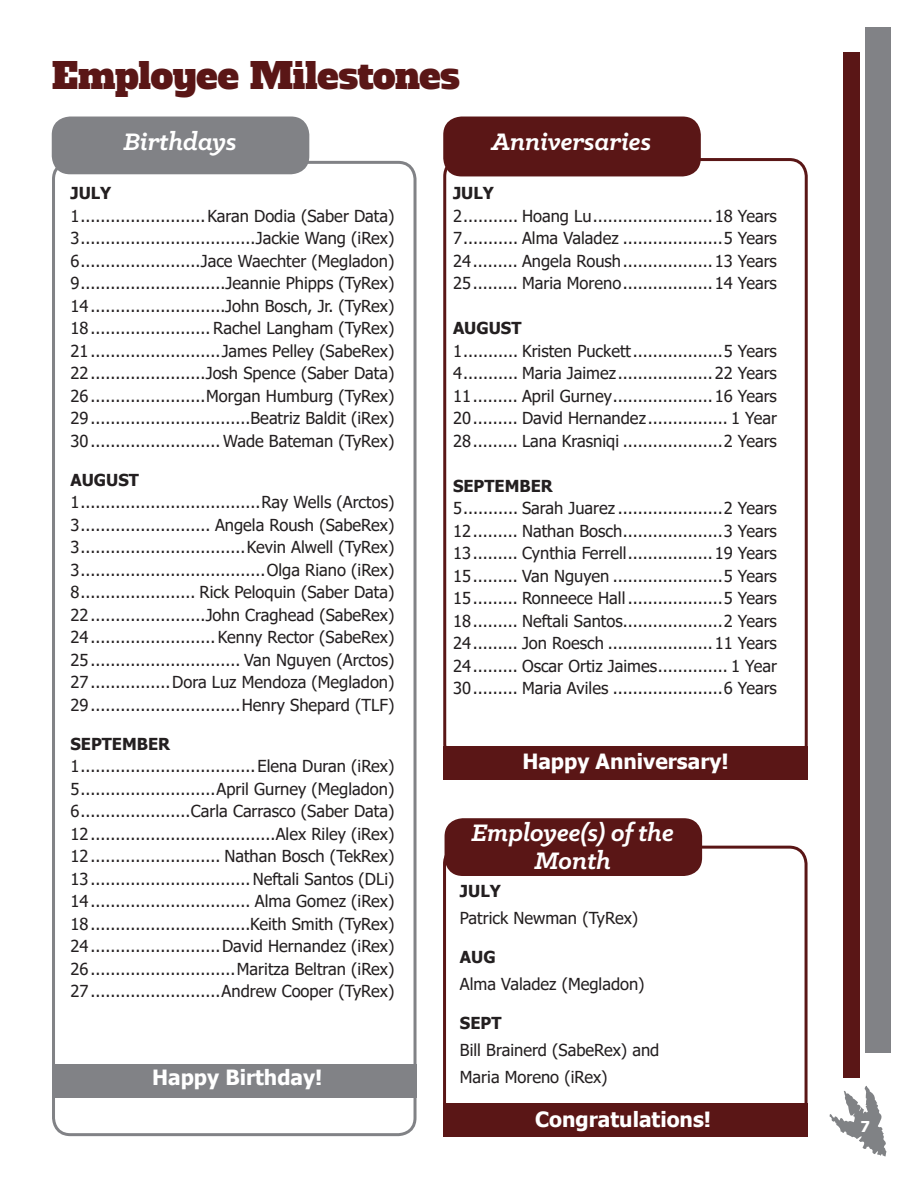
<style>
.page{position:relative;width:918px;height:1188px;background:#fff}
.page>*{position:absolute;margin:0;border:0;box-sizing:border-box;transform-origin:0 0}
.t1{font:36px "Alfa Slab One";color:#5a1616}
.t2{font:italic 700 27px/28.5px "Klinic Slab";color:#fff;text-align:center}
.t3{font:700 21px "Tahoma";color:#fff}
.t4{font:16.5px "Tahoma";color:#231f20}
.t5{font:700 16.5px "Tahoma";color:#231f20}
.t6{font:700 15px "Tahoma";color:#fff}
</style>
<div class="page">
<div style="left:843px;top:52px;width:16px;height:1026px;background:#5a1616"></div>
<div style="left:865px;top:27px;width:26px;height:1026px;background:#818286"></div>
<div style="left:443px;top:846px;width:365px;height:276px;border:3px solid #5a1616;border-radius:17px"></div>
<svg style="left:830px;top:1086px;width:56px;height:70px"></svg>
<div style="left:443px;top:158px;width:365px;height:605px;border:3px solid #5a1616;border-radius:17px"></div>
<div style="left:52px;top:161px;width:365px;height:975px;border:3px solid #818286;border-radius:17px"></div>
<div style="left:52px;top:117px;width:257px;height:57px;background:#818286;border-radius:18px"></div>
<div style="left:443px;top:117px;width:258px;height:59px;background:#5a1616;border-radius:18px"></div>
<div style="left:52px;top:1064px;width:365px;height:34px;background:#818286"></div>
<div style="left:443px;top:746px;width:365px;height:33px;background:#5a1616"></div>
<div style="left:445px;top:818px;width:257px;height:58px;background:#5a1616;border-radius:18px"></div>
<div style="left:443px;top:1103px;width:365px;height:34px;background:#5a1616"></div>
<p class="t1" style="left:52px;top:52px;width:410px">Employee Milestones</p>
<p class="t2" style="left:123px;top:127px;width:115px">Birthdays</p>
<p class="t2" style="left:492px;top:127px;width:161px">Anniversaries</p>
<p class="t5" style="left:70px;top:182px;width:42px">JULY</p>
<p class="t4" style="left:70px;top:205px;width:326px">1.........................Karan Dodia (Saber Data)</p>
<p class="t4" style="left:70px;top:227px;width:325px">3...................................Jackie Wang (iRex)</p>
<p class="t4" style="left:70px;top:250px;width:326px">6........................Jace Waechter (Megladon)</p>
<p class="t4" style="left:70px;top:272px;width:325px">9.............................Jeannie Phipps (TyRex)</p>
<p class="t4" style="left:70px;top:295px;width:325px">14...........................John Bosch, Jr. (TyRex)</p>
<p class="t4" style="left:70px;top:317px;width:325px">18........................ Rachel Langham (TyRex)</p>
<p class="t4" style="left:70px;top:340px;width:325px">21..........................James Pelley (SabeRex)</p>
<p class="t4" style="left:70px;top:362px;width:326px">22.......................Josh Spence (Saber Data)</p>
<p class="t4" style="left:70px;top:385px;width:325px">26.......................Morgan Humburg (TyRex)</p>
<p class="t4" style="left:70px;top:407px;width:325px">29................................Beatriz Baldit (iRex)</p>
<p class="t4" style="left:70px;top:430px;width:325px">30.......................... Wade Bateman (TyRex)</p>
<p class="t5" style="left:70px;top:468px;width:70px">AUGUST</p>
<p class="t4" style="left:70px;top:491px;width:325px">1....................................Ray Wells (Arctos)</p>
<p class="t4" style="left:70px;top:514px;width:325px">3.......................... Angela Roush (SabeRex)</p>
<p class="t4" style="left:70px;top:536px;width:325px">3.................................Kevin Alwell (TyRex)</p>
<p class="t4" style="left:70px;top:559px;width:325px">3.....................................Olga Riano (iRex)</p>
<p class="t4" style="left:70px;top:581px;width:326px">8....................... Rick Peloquin (Saber Data)</p>
<p class="t4" style="left:70px;top:604px;width:325px">22.......................John Craghead (SabeRex)</p>
<p class="t4" style="left:70px;top:626px;width:325px">24......................... Kenny Rector (SabeRex)</p>
<p class="t4" style="left:70px;top:649px;width:325px">25.............................. Van Nguyen (Arctos)</p>
<p class="t4" style="left:70px;top:671px;width:326px">27................Dora Luz Mendoza (Megladon)</p>
<p class="t4" style="left:70px;top:694px;width:326px">29..............................Henry Shepard (TLF)</p>
<p class="t5" style="left:70px;top:732px;width:101px">SEPTEMBER</p>
<p class="t4" style="left:70px;top:755px;width:325px">1...................................Elena Duran (iRex)</p>
<p class="t4" style="left:70px;top:778px;width:326px">5...........................April Gurney (Megladon)</p>
<p class="t4" style="left:70px;top:800px;width:325px">6......................Carla Carrasco (Saber Data)</p>
<p class="t4" style="left:70px;top:823px;width:325px">12.....................................Alex Riley (iRex)</p>
<p class="t4" style="left:70px;top:845px;width:325px">12.......................... Nathan Bosch (TekRex)</p>
<p class="t4" style="left:70px;top:868px;width:326px">13................................Neftali Santos (DLi)</p>
<p class="t4" style="left:70px;top:890px;width:325px">14................................ Alma Gomez (iRex)</p>
<p class="t4" style="left:70px;top:913px;width:325px">18................................Keith Smith (TyRex)</p>
<p class="t4" style="left:70px;top:935px;width:325px">24..........................David Hernandez (iRex)</p>
<p class="t4" style="left:70px;top:958px;width:325px">26.............................Maritza Beltran (iRex)</p>
<p class="t4" style="left:70px;top:980px;width:325px">27..........................Andrew Cooper (TyRex)</p>
<p class="t3" style="left:152px;top:1063px;width:172px">Happy Birthday!</p>
<p class="t5" style="left:453px;top:182px;width:42px">JULY</p>
<p class="t4" style="left:453px;top:205px;width:325px">2........... Hoang Lu........................18 Years</p>
<p class="t4" style="left:453px;top:227px;width:325px">7........... Alma Valadez ....................5 Years</p>
<p class="t4" style="left:453px;top:250px;width:325px">24......... Angela Roush..................13 Years</p>
<p class="t4" style="left:453px;top:272px;width:325px">25......... Maria Moreno..................14 Years</p>
<p class="t5" style="left:453px;top:317px;width:70px">AUGUST</p>
<p class="t4" style="left:453px;top:340px;width:325px">1........... Kristen Puckett..................5 Years</p>
<p class="t4" style="left:453px;top:362px;width:325px">4........... Maria Jaimez...................22 Years</p>
<p class="t4" style="left:453px;top:385px;width:325px">11......... April Gurney....................16 Years</p>
<p class="t4" style="left:453px;top:407px;width:325px">20......... David Hernandez................ 1 Year</p>
<p class="t4" style="left:453px;top:430px;width:325px">28......... Lana Krasniqi ....................2 Years</p>
<p class="t5" style="left:453px;top:474px;width:101px">SEPTEMBER</p>
<p class="t4" style="left:453px;top:497px;width:325px">5........... Sarah Juarez .....................2 Years</p>
<p class="t4" style="left:453px;top:520px;width:325px">12......... Nathan Bosch....................3 Years</p>
<p class="t4" style="left:453px;top:542px;width:325px">13......... Cynthia Ferrell.................19 Years</p>
<p class="t4" style="left:453px;top:565px;width:325px">15......... Van Nguyen ......................5 Years</p>
<p class="t4" style="left:453px;top:587px;width:325px">15......... Ronneece Hall...................5 Years</p>
<p class="t4" style="left:453px;top:610px;width:325px">18......... Neftali Santos....................2 Years</p>
<p class="t4" style="left:453px;top:632px;width:325px">24......... Jon Roesch .....................11 Years</p>
<p class="t4" style="left:453px;top:655px;width:325px">24......... Oscar Ortiz Jaimes.............. 1 Year</p>
<p class="t4" style="left:453px;top:677px;width:325px">30......... Maria Aviles ......................6 Years</p>
<p class="t3" style="left:522px;top:747px;width:208px">Happy Anniversary!</p>
<p class="t2" style="left:471px;top:817px;width:204px">Employee(s) of the<br>Month</p>
<p class="t5" style="left:460px;top:880px;width:42px">JULY</p>
<p class="t4" style="left:460px;top:907px;width:180px">Patrick Newman (TyRex)</p>
<p class="t5" style="left:460px;top:946px;width:37px">AUG</p>
<p class="t4" style="left:460px;top:973px;width:186px">Alma Valadez (Megladon)</p>
<p class="t5" style="left:460px;top:1012px;width:43px">SEPT</p>
<p class="t4" style="left:460px;top:1039px;width:201px">Bill Brainerd (SabeRex) and</p>
<p class="t4" style="left:460px;top:1066px;width:149px">Maria Moreno (iRex)</p>
<p class="t3" style="left:535px;top:1104px;width:177px">Congratulations!</p>
<p class="t6" style="left:861px;top:1116px;width:11px">7</p>
</div>
